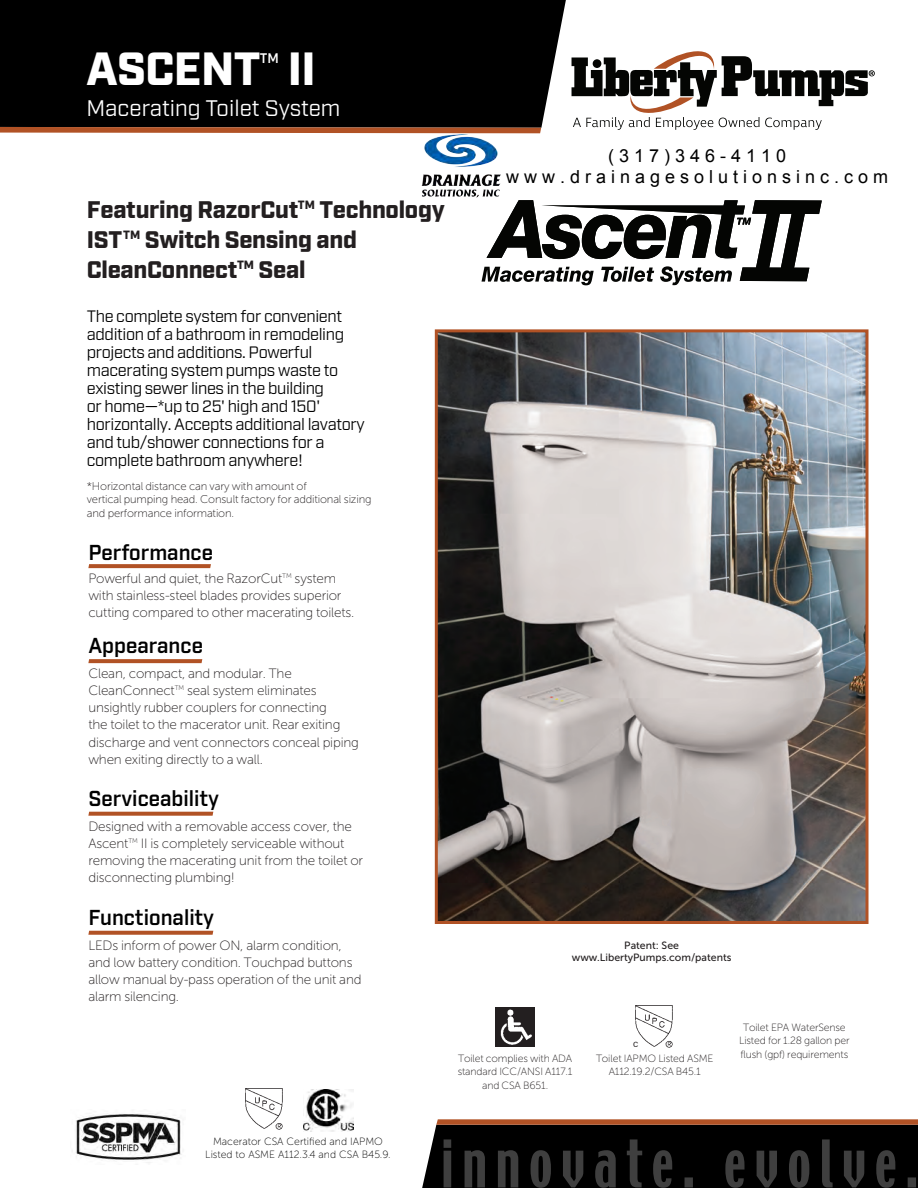
<style>
.page{position:relative;width:918px;height:1188px;background:#fff}
.page>*{position:absolute;margin:0;border:0;box-sizing:border-box;transform-origin:0 0}
.t1{font:900 46.5px "Industry";letter-spacing:-.01em;color:#fff}
.t2{font:900 24px/30px "Industry";letter-spacing:-.01em;color:#231f20}
.Subheader{font:22.5px "Industry";color:#fff}
.Body_Headers{font:600 21px "Industry";color:#000}
.t3{font:18px/21.6px "Arial";color:#000;text-align:center}
.body{font:16.5px/18px "Industry";letter-spacing:-.02em;color:#000}
.body-2{font:13.5px/17.2px "Museo Sans 100";letter-spacing:-.015em;color:#231f20}
.t4{font:600 13.5px "Industry";color:#fff}
.body-3{font:11.25px/13.5px "Museo Sans 100";letter-spacing:-.015em;color:#231f20}
.body-4{font:10.5px/13.5px "Museo Sans 100";letter-spacing:-.015em;color:#231f20;text-align:center}
.Paragraph{font:10.5px "Museo Sans 100";color:#000}
.Patent{font:10.5px "Museo Sans 500";color:#231f20}
.t5{font:500 7.5px "Acumin Pro";color:#231f20}
</style>
<div class="page">
<svg style="left:572px;top:51px;width:303px;height:79px"></svg>
<div style="left:0;top:0;width:566px;height:128px;background:#000"></div>
<svg style="left:0;top:127px;width:541px;height:6px;background:#b0582f"></svg>
<svg style="left:422px;top:1119px;width:496px;height:69px;background:#221a17"></svg>
<svg style="left:88px;top:564px;width:123px;height:4px"></svg>
<svg style="left:88px;top:659px;width:114px;height:4px"></svg>
<svg style="left:88px;top:812px;width:125px;height:4px"></svg>
<svg style="left:88px;top:931px;width:125px;height:4px"></svg>
<svg style="left:482px;top:200px;width:340px;height:85px"></svg>
<img style="left:439px;top:333px;width:426px;height:587px">
<div style="left:435px;top:329px;width:434px;height:595px;border:3px solid #b15225"></div>
<img style="left:304px;top:1090px;width:50px;height:42px">
<img style="left:635px;top:1005px;width:38px;height:42px">
<img style="left:76px;top:1113px;width:106px;height:50px">
<img style="left:496px;top:1007px;width:39px;height:39px">
<img style="left:245px;top:1088px;width:38px;height:42px">
<img style="left:422px;top:135px;width:79px;height:63px">
<p class="t1" style="left:86px;top:41px;width:176px">ASCENT</p>
<p class="t4" style="left:260px;top:50px;width:20px">TM</p>
<p class="t1" style="left:288px;top:41px;width:29px">II</p>
<p class="Subheader" style="left:86px;top:94px;width:256px">Macerating Toilet System</p>
<p class="t2" style="left:87px;top:196px;width:360px">Featuring RazorCut<sup>TM</sup> Technology<br>IST<sup>TM</sup> Switch Sensing and<br>CleanConnect<sup>TM</sup> Seal</p>
<p class="body" style="left:87px;top:307px;width:279px">The complete system for convenient addition of a bathroom in remodeling projects and additions. Powerful macerating system pumps waste to existing sewer lines in the building<br>or home—*up to 25' high and 150' horizontally. Accepts additional lavatory and tub/shower connections for a complete bathroom anywhere!</p>
<p class="body-3" style="left:87px;top:479px;width:286px">*Horizontal distance can vary with amount of<br>vertical pumping head. Consult factory for additional sizing and performance information.</p>
<p class="Body_Headers" style="left:88px;top:540px;width:126px">Performance</p>
<p class="body-2" style="left:88px;top:570px;width:267px">Powerful and quiet, the RazorCut<sup>TM</sup> system with stainless-steel blades provides superior cutting compared to other macerating toilets.</p>
<p class="Body_Headers" style="left:88px;top:633px;width:116px">Appearance</p>
<p class="body-2" style="left:88px;top:665px;width:272px">Clean, compact, and modular. The CleanConnect<sup>TM</sup> seal system eliminates unsightly rubber couplers for connecting<br>the toilet to the macerator unit. Rear exiting discharge and vent connectors conceal piping when exiting directly to a wall.</p>
<p class="Body_Headers" style="left:88px;top:786px;width:132px">Serviceability</p>
<p class="body-2" style="left:88px;top:817px;width:276px">Designed with a removable access cover, the Ascent<sup>TM</sup> II is completely serviceable without removing the macerating unit from the toilet or disconnecting plumbing!</p>
<p class="Body_Headers" style="left:88px;top:905px;width:127px">Functionality</p>
<p class="body-2" style="left:88px;top:937px;width:275px">LEDs inform of power ON, alarm condition, and low battery condition. Touchpad buttons allow manual by-pass operation of the unit and alarm silencing.</p>
<h3 class="t3" style="left:506px;top:145px;width:384px">( 3 1 7 ) 3 4 6 - 4 1 1 0<br>w w w . d r a i n a g e s o l u t i o n s i n c . c o m</h3>
<p class="Patent" style="left:624px;top:939px;width:56px">Patent: See</p>
<p class="Patent" style="left:572px;top:952px;width:161px">www.LibertyPumps.com/patents</p>
<p class="t5" style="left:633px;top:1039px;width:7px">C</p>
<p class="body-4" style="left:458px;top:1052px;width:116px">Toilet complies with ADA standard ICC/ANSI A117.1 and CSA B651.</p>
<p class="body-4" style="left:596px;top:1052px;width:119px">Toilet IAPMO Listed ASME<br>A112.19.2/CSA B45.1</p>
<p class="body-4" style="left:739px;top:1021px;width:112px">Toilet EPA WaterSense<br>Listed for 1.28 gallon per flush (gpf) requirements</p>
<p class="Paragraph" style="left:213px;top:1136px;width:171px">Macerator CSA Certified and IAPMO</p>
<p class="Paragraph" style="left:205px;top:1149px;width:187px">Listed to ASME A112.3.4 and CSA B45.9.</p>
</div>
